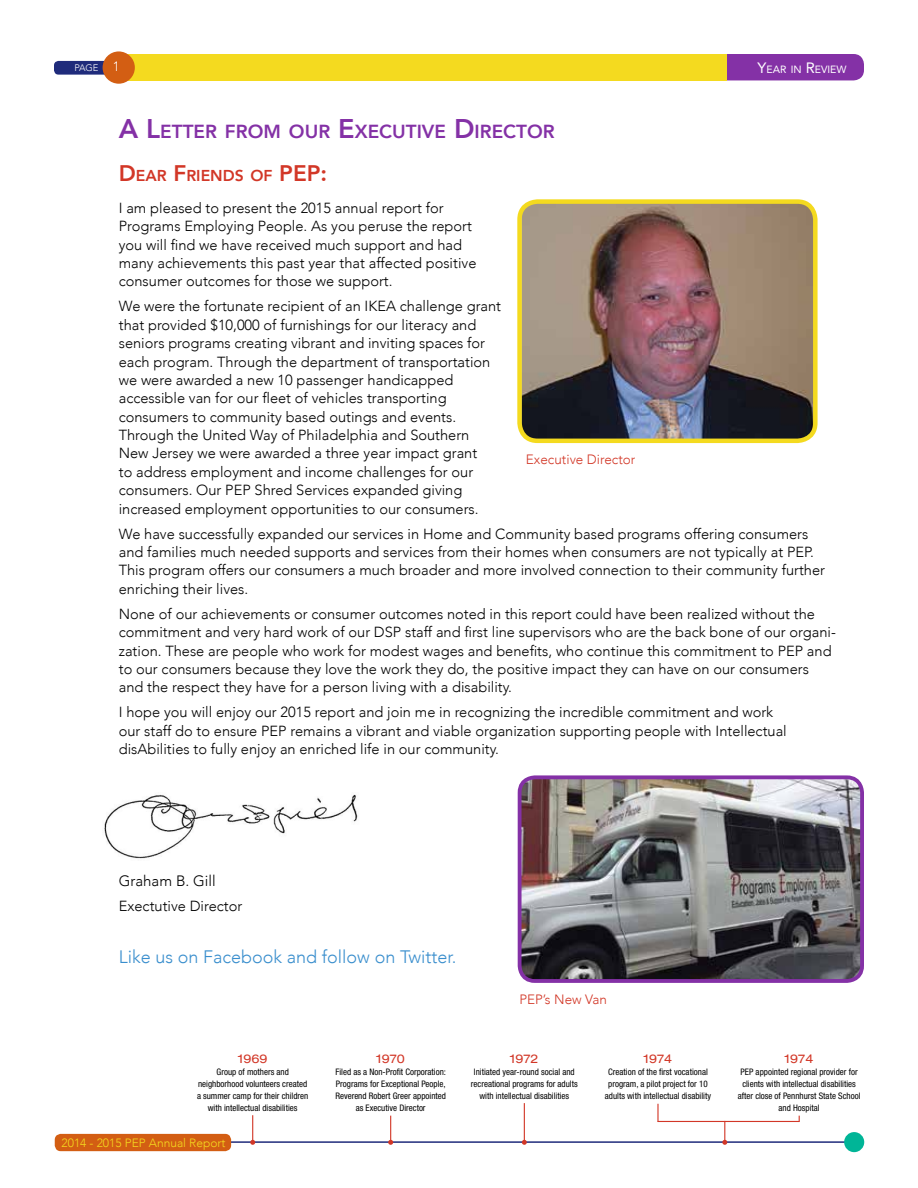
<style>
.page{position:relative;width:918px;height:1188px;background:#fff}
.page>*{position:absolute;margin:0;border:0;box-sizing:border-box;transform-origin:0 0}
.t1{font:800 18.9px "Avenir";color:#8431a6}
.t2{font:300 18px "Avenir";color:#398ecd}
.t3{font:800 15.75px "Avenir";color:#d23727}
.t4{font:300 15px "Avenir";color:#000}
.t5{font:300 14.7px/18.3px "Avenir";color:#000}
.t6{font:300 13.5px "Avenir";color:#d23727}
.t7{font:300 12px "Avenir";color:#f4da1f}
.t8{font:expanded 12px "Helvetica Neue";color:#d23727}
.t9{font:10.5px "Avenir";color:#fff}
.t10{font:300 9.45px "Avenir";color:#fff}
.t11{font:condensed 9px/12px "Helvetica Neue";color:#000;text-align:center}
.s1{font-size:13.5px}
.s2{font-size:15px}
.s3{font-size:27px}
.s4{font-size:22.5px}
</style>
<div class="page">
<hr style="left:70px;top:1141px;width:794px;height:2px;background:#1f2b7b">
<div style="left:55px;top:1134px;width:176px;height:17px;background:#d35e13;border-radius:6px"></div>
<div style="left:712px;top:54px;width:152px;height:26px;background:#8431a6;border-radius:10px"></div>
<div style="left:118px;top:54px;width:608px;height:26px;background:#f4da1f"></div>
<div style="left:54px;top:61px;width:59px;height:14px;background:#1f2b7b;border-radius:4px"></div>
<div style="left:103px;top:51px;width:32px;height:33px;background:#d35e13;border-radius:50%"></div>
<div style="left:844px;top:1132px;width:20px;height:20px;background:#00b597;border-radius:50%"></div>
<svg style="left:250px;top:1115px;width:5px;height:30px"></svg>
<svg style="left:388px;top:1116px;width:5px;height:29px"></svg>
<hr style="left:524px;top:1103px;width:1px;height:39px;background:#d23727">
<svg style="left:522px;top:1140px;width:5px;height:5px"></svg>
<svg style="left:657px;top:1104px;width:2px;height:18px"></svg>
<svg style="left:722px;top:1122px;width:5px;height:23px"></svg>
<hr style="left:658px;top:1121px;width:141px;height:1px;background:#d23727">
<img style="left:522px;top:204px;width:291px;height:234px">
<div style="left:517px;top:199px;width:301px;height:244px;border:4px solid #f4da1f;border-radius:18px"></div>
<img style="left:521px;top:780px;width:338px;height:200px">
<div style="left:518px;top:775px;width:346px;height:208px;border:4px solid #8431a6;border-radius:15px"></div>
<img style="left:104px;top:794px;width:254px;height:65px">
<p class="t10" style="left:74px;top:62px;width:47px">page <span class="s1">1</span></p>
<p class="t9" style="left:758px;top:61px;width:91px"><span class="s2">Y</span>EAR IN <span class="s2">R</span> EVIEW</p>
<p class="t1" style="left:119px;top:117px;width:437px"><span class="s3">A L</span>ETTER FROM OUR <span class="s3">E</span>XECUTIVE <span class="s3">D</span>IRECTOR</p>
<p class="t3" style="left:119px;top:163px;width:210px"><span class="s4">D</span>EAR <span class="s4">F</span>RIENDS OF <span class="s4">PEP:</span></p>
<p class="t5" style="left:119px;top:199px;width:359px">I am pleased to present the 2015 annual report for Programs Employing People. As you peruse the report you will find we have received much support and had many achievements this past year that affected positive consumer outcomes for those we support.</p>
<p class="t5" style="left:119px;top:297px;width:384px">We were the fortunate recipient of an IKEA challenge grant that provided $10,000 of furnishings for our literacy and seniors programs creating vibrant and inviting spaces for each program. Through the department of transportation we were awarded a new 10 passenger handicapped accessible van for our fleet of vehicles transporting consumers to community based outings and events.<br>Through the United Way of Philadelphia and Southern New Jersey we were awarded a three year impact grant<br>to address employment and income challenges for our consumers. Our PEP Shred Services expanded giving increased employment opportunities to our consumers.</p>
<p class="t5" style="left:119px;top:524px;width:708px">We have successfully expanded our services in Home and Community based programs offering consumers and families much needed supports and services from their homes when consumers are not typically at PEP.<br>This program offers our consumers a much broader and more involved connection to their community further enriching their lives.</p>
<p class="t5" style="left:119px;top:605px;width:719px">None of our achievements or consumer outcomes noted in this report could have been realized without the commitment and very hard work of our DSP staff and first line supervisors who are the back bone of our organi&shy;zation. These are people who work for modest wages and benefits, who continue this commitment to PEP and to our consumers because they love the work they do, the positive impact they can have on our consumers and the respect they have for a person living with a disability.</p>
<p class="t5" style="left:119px;top:703px;width:669px">I hope you will enjoy our 2015 report and join me in recognizing the incredible commitment and work our staff do to ensure PEP remains a vibrant and viable organization supporting people with Intellectual disAbilities to fully enjoy an enriched life in our community.</p>
<p class="t6" style="left:526px;top:451px;width:111px">Executive Director</p>
<p class="t4" style="left:119px;top:872px;width:98px">Graham B. Gill</p>
<p class="t5" style="left:119px;top:897px;width:125px">Exectutive Director</p>
<p class="t2" style="left:119px;top:946px;width:339px">Like us on Facebook and follow on Twitter.</p>
<p class="t6" style="left:519px;top:991px;width:89px">PEP’s New Van</p>
<p class="t8" style="left:238px;top:1052px;width:31px">1969</p>
<p class="t11" style="left:197px;top:1066px;width:113px">Group of mothers and neighborhood volunteers created a summer camp for their children with intellectual disabilities</p>
<p class="t7" style="left:62px;top:1135px;width:165px">2014 - 2015 PEP Annual Report</p>
<p class="t8" style="left:376px;top:1052px;width:30px">1970</p>
<p class="t11" style="left:335px;top:1066px;width:112px">Filed as a Non-Profit Corporation:<br>Programs for Exceptional People,<br>Reverend Robert Greer appointed as Executive Director</p>
<p class="t8" style="left:510px;top:1052px;width:30px">1972</p>
<p class="t11" style="left:471px;top:1066px;width:108px">Initiated year-round social and recreational programs for adults with intellectual disabilities</p>
<p class="t8" style="left:644px;top:1052px;width:30px">1974</p>
<p class="t11" style="left:605px;top:1066px;width:108px">Creation of the first vocational program, a pilot project for 10 adults with intellectual disability</p>
<p class="t8" style="left:785px;top:1052px;width:30px">1974</p>
<p class="t11" style="left:738px;top:1066px;width:124px">PEP appointed regional provider for clients with intellectual disabilities after close of Pennhurst State School and Hospital</p>
</div>
